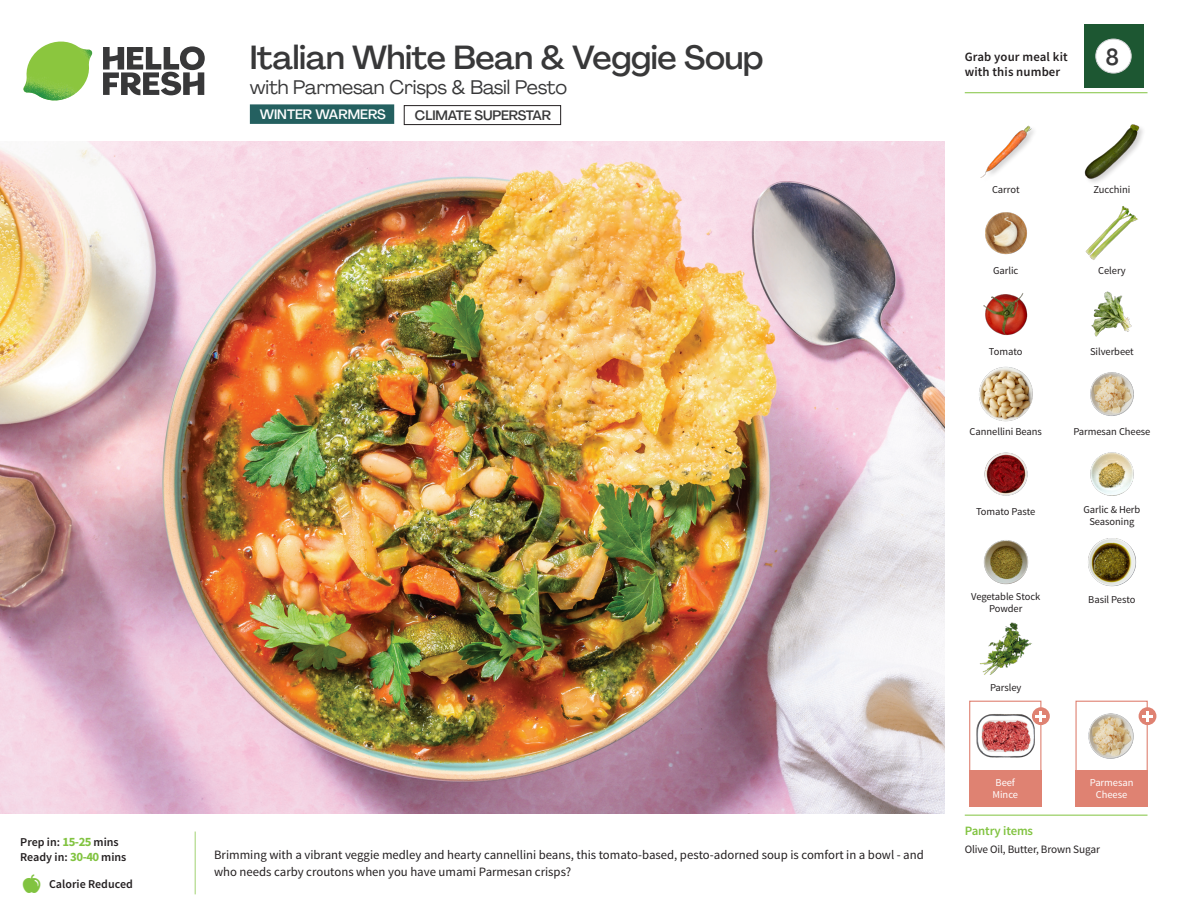
<style>
.page{position:relative;width:1188px;height:918px;background:#fff}
.page>*{position:absolute;margin:0;border:0;box-sizing:border-box;transform-origin:0 0}
._15_Titel_UK{font:500 33px "Agrandir";letter-spacing:-.01em;color:#383839}
._002_Label_Nr{font:500 22.8px "Agrandir";color:#383839;scale:.94 1}
._15_Titel_UK-2{font:19.5px "Agrandir";letter-spacing:-.01em;color:#383839}
.t1{font:500 13.5px "Agrandir";letter-spacing:-.01em;color:#383839}
.t2{font:500 13.5px "Agrandir";color:#fff}
.Step_6_Text_AU{font:12.75px/16.5px "Source Sans Pro";color:#231f20}
.t3{font:600 12.75px/15px "Source Sans Pro";letter-spacing:.01em;color:#231f20}
._04_Headers_Front{font:600 12.75px "Source Sans Pro";letter-spacing:-.01em;color:#81c340}
._04_Intro{font:600 12px "Source Sans Pro";color:#231f20}
._05_Pantry{font:11.25px "Source Sans Pro";letter-spacing:-.01em;color:#231f20}
._18_FRONT_ingredients{font:10.5px/12px "Source Sans Pro";letter-spacing:-.005em;color:#231f20;text-align:center}
._18_FRONT_ingredients-2{font:10.5px/12px "Source Sans Pro";letter-spacing:-.005em;color:#fff;text-align:center}
.s1{font-weight:700;font-size:12.75px;color:#81c340}
</style>
<div class="page">
<svg style="left:103px;top:46px;width:102px;height:49px"></svg>
<img style="left:23px;top:42px;width:69px;height:59px">
<img style="left:0;top:142px;width:945px;height:672px">
<div style="left:1075px;top:701px;width:73px;height:72px;border:1px solid #df8272"></div>
<div style="left:1075px;top:771px;width:73px;height:36px;background:#df8272"></div>
<div style="left:969px;top:771px;width:72px;height:36px;background:#df8272"></div>
<img style="left:1088px;top:711px;width:52px;height:48px">
<div style="left:969px;top:701px;width:72px;height:72px;border:1px solid #df8272"></div>
<img style="left:977px;top:710px;width:57px;height:48px">
<svg style="left:1032px;top:707px;width:18px;height:18px"></svg>
<svg style="left:1036px;top:711px;width:10px;height:10px"></svg>
<img style="left:979px;top:622px;width:53px;height:53px">
<div style="left:1139px;top:707px;width:17px;height:18px;background:#df8272;border-radius:50%"></div>
<svg style="left:1142px;top:711px;width:11px;height:10px"></svg>
<img style="left:1091px;top:291px;width:41px;height:46px">
<img style="left:1090px;top:372px;width:44px;height:44px">
<img style="left:979px;top:366px;width:54px;height:56px">
<img style="left:984px;top:452px;width:44px;height:44px">
<img style="left:1088px;top:538px;width:48px;height:49px">
<img style="left:983px;top:540px;width:46px;height:45px">
<img style="left:983px;top:293px;width:45px;height:43px">
<img style="left:985px;top:212px;width:42px;height:43px">
<img style="left:1085px;top:206px;width:53px;height:54px">
<img style="left:980px;top:125px;width:54px;height:53px">
<img style="left:1084px;top:124px;width:57px;height:56px">
<img style="left:1090px;top:452px;width:44px;height:44px">
<hr style="left:965px;top:815px;width:183px;height:1px;background:#81c340">
<hr style="left:965px;top:92px;width:183px;height:1px;background:#81c340">
<div style="left:1084px;top:24px;width:59px;height:64px;background:#1d5732"></div>
<div style="left:1096px;top:39px;width:35px;height:34px;background:#fff;border-radius:50%"></div>
<div style="left:1096px;top:39px;width:35px;height:34px;border:1px solid #d1d2d4;border-radius:50%"></div>
<div style="left:404px;top:105px;width:157px;height:20px;border:1px solid #231f20"></div>
<svg style="left:394px;top:109px;width:1px;height:15px"></svg>
<div style="left:250px;top:104px;width:144px;height:20px;background:#246060"></div>
<p class="_04_Intro" style="left:20px;top:835px;width:100px">Prep in: <span class="s1">15-25</span> mins</p>
<p class="_04_Intro" style="left:20px;top:850px;width:108px">Ready in: <span class="s1">30-40</span> mins</p>
<p class="_04_Intro" style="left:49px;top:876px;width:85px">Calorie Reduced</p>
<p class="_15_Titel_UK" style="left:250px;top:37px;width:515px">Italian White Bean &amp; Veggie Soup</p>
<p class="_15_Titel_UK-2" style="left:250px;top:75px;width:319px">with Parmesan Crisps &amp; Basil Pesto</p>
<p class="t2" style="left:260px;top:106px;width:128px">WINTER WARMERS</p>
<p class="t1" style="left:415px;top:107px;width:138px">CLIMATE SUPERSTAR</p>
<p class="Step_6_Text_AU" style="left:214px;top:847px;width:711px">Brimming with a vibrant veggie medley and hearty cannellini beans, this tomato-based, pesto-adorned soup is comfort in a bowl - and who needs carby croutons when you have umami Parmesan crisps?</p>
<p class="t3" style="left:965px;top:50px;width:104px">Grab your meal kit with this number</p>
<p class="_002_Label_Nr" style="left:1106px;top:43px;width:15px">8</p>
<p class="_18_FRONT_ingredients" style="left:992px;top:184px;width:29px">Carrot</p>
<p class="_18_FRONT_ingredients" style="left:1094px;top:184px;width:38px">Zucchini</p>
<p class="_18_FRONT_ingredients" style="left:993px;top:265px;width:27px">Garlic</p>
<p class="_18_FRONT_ingredients" style="left:1098px;top:265px;width:29px">Celery</p>
<p class="_18_FRONT_ingredients" style="left:989px;top:346px;width:35px">Tomato</p>
<p class="_18_FRONT_ingredients" style="left:1090px;top:346px;width:45px">Silverbeet</p>
<p class="_18_FRONT_ingredients" style="left:970px;top:426px;width:74px">Cannellini Beans</p>
<p class="_18_FRONT_ingredients" style="left:1073px;top:426px;width:79px">Parmesan Cheese</p>
<p class="_18_FRONT_ingredients" style="left:976px;top:506px;width:61px">Tomato Paste</p>
<p class="_18_FRONT_ingredients" style="left:1083px;top:503px;width:58px">Garlic &amp; Herb<br>Seasoning</p>
<p class="_18_FRONT_ingredients" style="left:971px;top:591px;width:71px">Vegetable Stock<br>Powder</p>
<p class="_18_FRONT_ingredients" style="left:1088px;top:594px;width:49px">Basil Pesto</p>
<p class="_18_FRONT_ingredients" style="left:990px;top:682px;width:33px">Parsley</p>
<p class="_18_FRONT_ingredients-2" style="left:993px;top:777px;width:27px;text-align:left">Beef<br>Mince</p>
<p class="_18_FRONT_ingredients-2" style="left:1090px;top:777px;width:45px">Parmesan<br>Cheese</p>
<p class="_04_Headers_Front" style="left:965px;top:822px;width:70px">Pantry items</p>
<p class="_05_Pantry" style="left:965px;top:842px;width:137px">Olive Oil, Butter, Brown Sugar</p>
</div>
